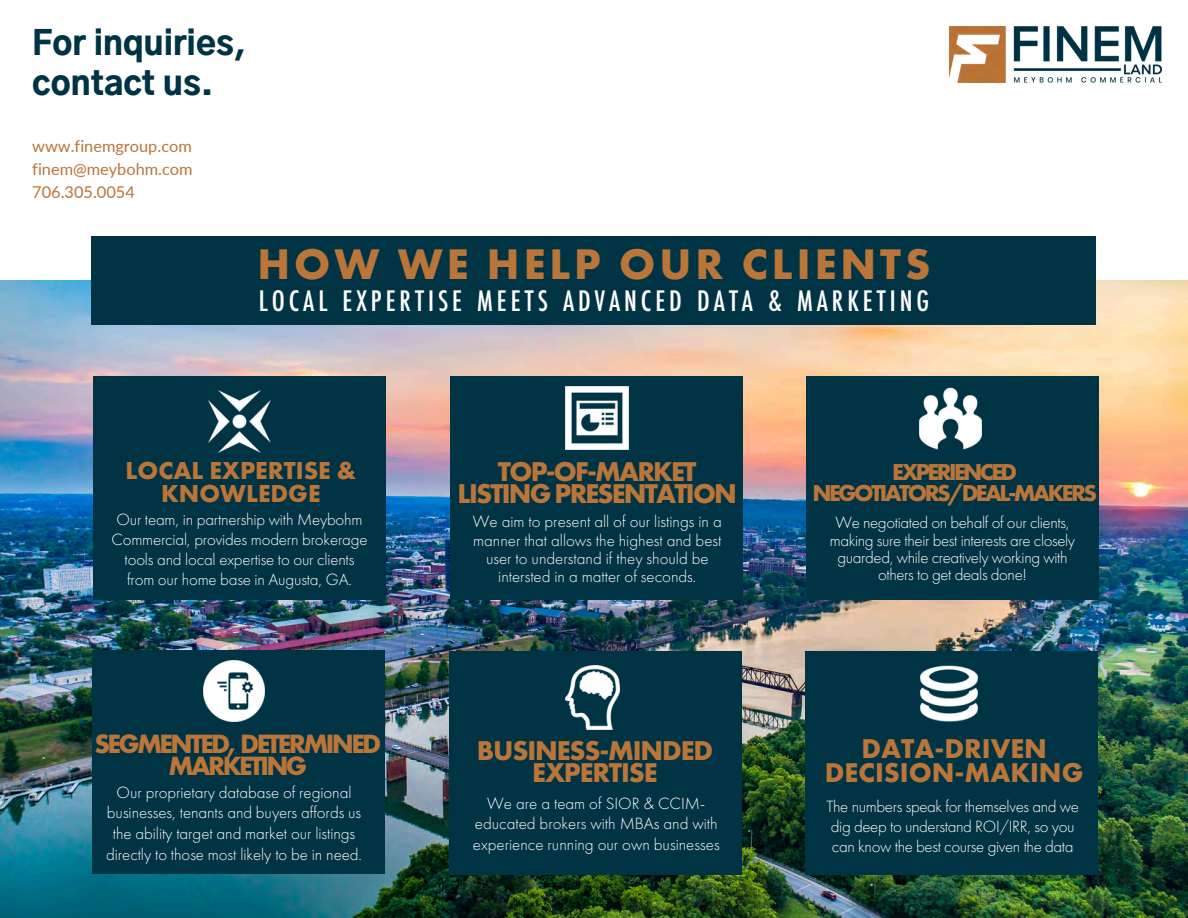
<style>
.page{position:relative;width:1188px;height:918px;background:#fff}
.page>*{position:absolute;margin:0;border:0;box-sizing:border-box;transform-origin:0 0}
.t1{font:700 44.4px "Futura PT";letter-spacing:.09em;color:#ba7539}
.t2{font:900 32.7px/39.3px "Gothic A1";color:#034}
.t3{font:500 30.9px "Futura PT Cond";letter-spacing:.13em;color:#fff}
.t4{font:700 28.2px/22.2px "Futura PT";letter-spacing:-.065em;color:#ba7539;text-align:center}
.t5{font:700 28.2px/24.3px "Futura PT";color:#ba7539;text-align:center}
.t6{font:700 28.2px/22.2px "Futura PT";letter-spacing:-.04em;color:#ba7539;text-align:center}
.t7{font:700 27.45px/22.2px "Futura PT";letter-spacing:-.095em;color:#ba7539;text-align:center}
.t8{font:700 25.5px/22.5px "Futura PT";color:#ba7539;text-align:center}
.t9{font:700 23.85px/21.1px "Futura PT";letter-spacing:-.105em;color:#ba7539;text-align:center}
.t10{font:300 16.95px/20.1px "Futura PT";letter-spacing:-.005em;color:#fff;text-align:center}
.t11{font:300 16.8px/17.4px "Futura PT";letter-spacing:-.02em;color:#fff;text-align:center}
.t12{font:16.35px/23px "Lato";color:#ba7539;text-align:justify}
</style>
<div class="page">
<img style="left:0;top:281px;width:1188px;height:637px">
<div style="left:805px;top:651px;width:292px;height:224px;background:#034"></div>
<img style="left:950px;top:27px;width:211px;height:56px">
<div style="left:92px;top:237px;width:1004px;height:88px;background:#034"></div>
<div style="left:450px;top:376px;width:292px;height:223px;background:#034"></div>
<div style="left:806px;top:376px;width:292px;height:223px;background:#034"></div>
<div style="left:449px;top:651px;width:292px;height:224px;background:#034"></div>
<div style="left:92px;top:650px;width:292px;height:224px;background:#034"></div>
<div style="left:93px;top:376px;width:293px;height:223px;background:#034"></div>
<img style="left:921px;top:666px;width:56px;height:56px">
<img style="left:203px;top:660px;width:62px;height:62px">
<img style="left:565px;top:666px;width:55px;height:64px">
<img style="left:566px;top:387px;width:63px;height:63px">
<img style="left:919px;top:388px;width:62px;height:61px">
<img style="left:208px;top:390px;width:62px;height:62px">
<h6 class="t2" style="left:32px;top:26px;width:216px">For inquiries, contact us.</h6>
<h2 class="t12" style="left:32px;top:134px;width:162px">www.finemgroup.com finem@meybohm.com 706.305.0054</h2>
<p class="t1" style="left:257px;top:235px;width:675px">HOW WE HELP OUR CLIENTS</p>
<h1 class="t3" style="left:259px;top:281px;width:672px">LOCAL EXPERTISE MEETS ADVANCED DATA &amp; MARKETING</h1>
<h5 class="t8" style="left:126px;top:459px;width:232px">LOCAL EXPERTISE &amp;<br>KNOWLEDGE</h5>
<p class="t10" style="left:111px;top:509px;width:258px">Our team, in partnership with Meybohm Commercial, provides modern brokerage tools and local expertise to our clients from our home base in Augusta, GA.</p>
<p class="t7" style="left:95px;top:732px;width:288px">SEGMENTED, DETERMINED<br>MARKETING</p>
<h3 class="t10" style="left:106px;top:781px;width:257px;line-height:20.9px">Our proprietary database of regional businesses, tenants and buyers affords us the ability target and market our listings directly to those most likely to be in need.</h3>
<h3 class="t4" style="left:458px;top:460px;width:281px">TOP-OF-MARKET<br>LISTING PRESENTATION</h3>
<p class="t10" style="left:473px;top:513px;width:250px;line-height:18.3px">We aim to present all of our listings in a manner that allows the highest and best user to understand if they should be intersted in a matter of seconds.</p>
<p class="t6" style="left:477px;top:739px;width:238px">BUSINESS-MINDED<br>EXPERTISE</p>
<p class="t10" style="left:473px;top:793px;width:248px">We are a team of SIOR &amp; CCIM&shy;educated brokers with MBAs and with experience running our own businesses</p>
<p class="t9" style="left:812px;top:461px;width:286px">EXPERIENCED<br>NEGOTIATORS/DEAL-MAKERS</p>
<h4 class="t11" style="left:830px;top:514px;width:247px">We negotiated on behalf of our clients, making sure their best interests are closely guarded, while creatively working with others to get deals done!</h4>
<p class="t5" style="left:825px;top:736px;width:260px">DATA-DRIVEN<br>DECISION-MAKING</p>
<p class="t10" style="left:826px;top:796px;width:254px;text-align:left">The numbers speak for themselves and we dig deep to understand ROI/IRR, so you can know the best course given the data</p>
</div>
